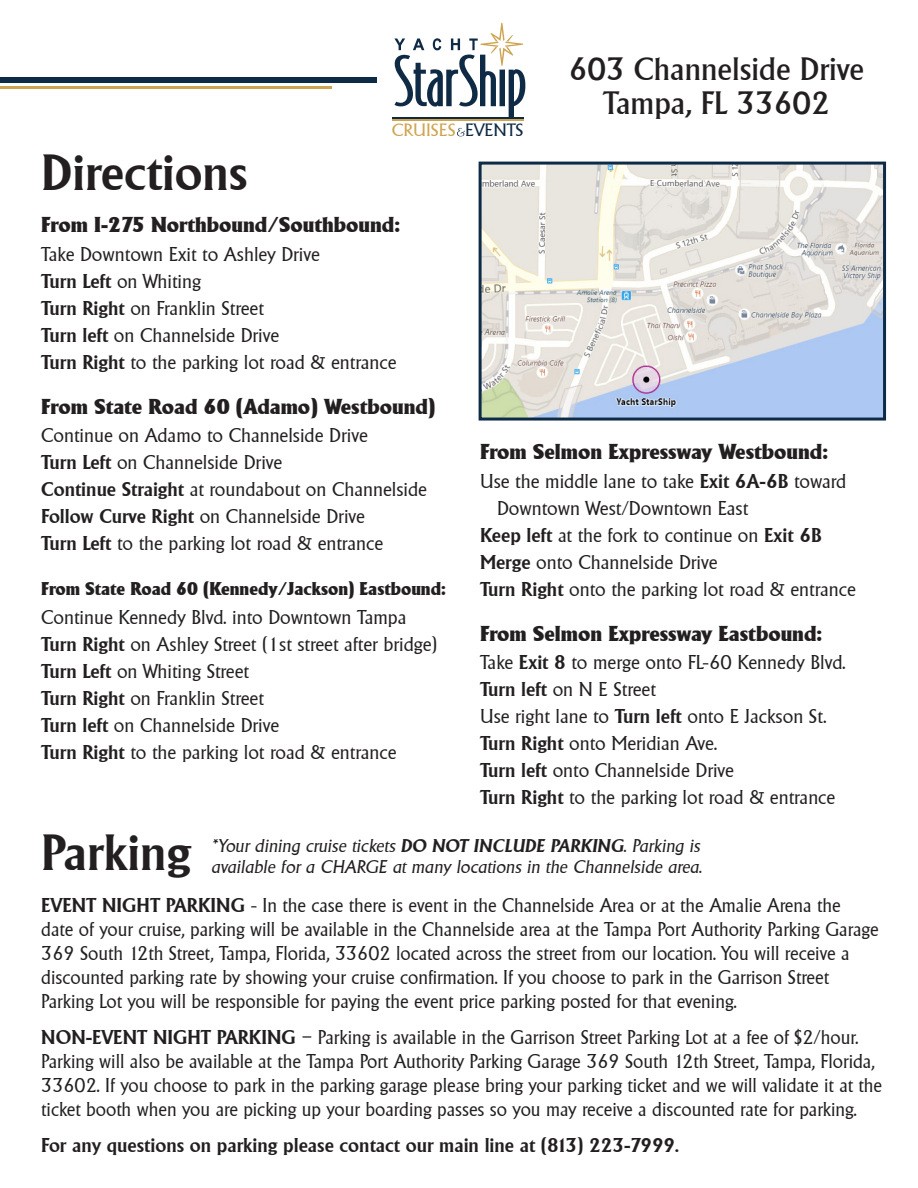
<style>
.page{position:relative;width:918px;height:1188px;background:#fff}
.page>*{position:absolute;margin:0;border:0;box-sizing:border-box;transform-origin:0 0}
.t1{font:600 49.5px "Adelon";color:#231f20}
.t2{font:500 31.5px "Adelon";color:#231f20}
.No_Spacing{font:800 21px "Adelon";color:#231f20}
.No_Spacing-2{font:19.5px/24px "Adelon";color:#231f20}
.No_Spacing-3{font:600 19.5px "Adelon";color:#231f20}
.No_Spacing-4{font:italic 18px "Adelon";color:#231f20}
.No_Spacing-5{font:800 18px "Adelon";color:#231f20}
.t3{font:17.4px "Adelon";color:#cea450;scale:1.07 1}
.s1{color:#0e2a45}
.s2{font-weight:600}
</style>
<div class="page">
<div style="left:0;top:78px;width:376px;height:5px;background:#0d2a46"></div>
<hr style="left:0;top:86px;width:332px;height:3px;background:#cda44f">
<svg style="left:394px;top:23px;width:131px;height:94px"></svg>
<hr style="left:393px;top:119px;width:131px;height:2px;background:#cea450">
<hr style="left:393px;top:117px;width:131px;height:1px;background:#0e2a45">
<svg style="left:457px;top:128px;width:8px;height:9px"></svg>
<img style="left:483px;top:166px;width:399px;height:251px">
<div style="left:479px;top:162px;width:407px;height:259px;border:3px solid #0d2a46"></div>
<p class="t1" style="left:41px;top:144px;width:208px">Directions</p>
<p class="t3" style="left:392px;top:120px;width:125px">CRUISES <span class="s1">EVENTS</span></p>
<p class="t2" style="left:569px;top:50px;width:297px">603 Channelside Drive</p>
<p class="t2" style="left:603px;top:85px;width:228px">Tampa, FL 33602</p>
<p class="No_Spacing" style="left:41px;top:212px;width:360px">From I-275 Northbound/Southbound:</p>
<p class="No_Spacing-2" style="left:41px;top:242px;width:280px">Take Downtown Exit to Ashley Drive</p>
<p class="No_Spacing-2" style="left:41px;top:269px;width:161px"><span class="s2">Turn Left</span> on Whiting</p>
<p class="No_Spacing-2" style="left:41px;top:296px;width:224px"><span class="s2">Turn Right</span> on Franklin Street</p>
<p class="No_Spacing-2" style="left:41px;top:323px;width:239px"><span class="s2">Turn left</span> on Channelside Drive</p>
<p class="No_Spacing-2" style="left:41px;top:350px;width:357px"><span class="s2">Turn Right</span> to the parking lot road &amp; entrance</p>
<p class="No_Spacing" style="left:41px;top:394px;width:396px">From State Road 60 (Adamo) Westbound)</p>
<p class="No_Spacing-2" style="left:41px;top:423px;width:328px">Continue on Adamo to Channelside Drive</p>
<p class="No_Spacing-2" style="left:41px;top:450px;width:243px"><span class="s2">Turn Left</span> on Channelside Drive</p>
<p class="No_Spacing-2" style="left:41px;top:477px;width:387px"><span class="s2">Continue Straight</span> at roundabout on Channelside</p>
<p class="No_Spacing-2" style="left:41px;top:504px;width:325px"><span class="s2">Follow Curve Right</span> on Channelside Drive</p>
<p class="No_Spacing-2" style="left:41px;top:531px;width:343px"><span class="s2">Turn Left</span> to the parking lot road &amp; entrance</p>
<p class="No_Spacing-5" style="left:41px;top:578px;width:406px">From State Road 60 (Kennedy/Jackson) Eastbound:</p>
<p class="No_Spacing-2" style="left:41px;top:605px;width:367px">Continue Kennedy Blvd. into Downtown Tampa</p>
<p class="No_Spacing-2" style="left:41px;top:632px;width:398px"><span class="s2">Turn Right</span> on Ashley Street (1st street after bridge)</p>
<p class="No_Spacing-2" style="left:41px;top:659px;width:209px"><span class="s2">Turn Left</span> on Whiting Street</p>
<p class="No_Spacing-2" style="left:41px;top:686px;width:224px"><span class="s2">Turn Right</span> on Franklin Street</p>
<p class="No_Spacing-2" style="left:41px;top:713px;width:239px"><span class="s2">Turn left</span> on Channelside Drive</p>
<p class="No_Spacing-2" style="left:41px;top:740px;width:357px"><span class="s2">Turn Right</span> to the parking lot road &amp; entrance</p>
<p class="No_Spacing" style="left:480px;top:439px;width:350px">From Selmon Expressway Westbound:</p>
<p class="No_Spacing-2" style="left:480px;top:469px;width:368px">Use the middle lane to take <span class="s2">Exit 6A-6B</span> toward</p>
<p class="No_Spacing-2" style="left:497px;top:496px;width:253px">Downtown West/Downtown East</p>
<p class="No_Spacing-2" style="left:480px;top:523px;width:343px"><span class="s2">Keep left</span> at the fork to continue on <span class="s2">Exit 6B</span></p>
<p class="No_Spacing-2" style="left:480px;top:550px;width:239px"><span class="s2">Merge</span> onto Channelside Drive</p>
<p class="No_Spacing-2" style="left:480px;top:577px;width:377px"><span class="s2">Turn Right</span> onto the parking lot road &amp; entrance</p>
<p class="No_Spacing" style="left:480px;top:621px;width:344px">From Selmon Expressway Eastbound:</p>
<p class="No_Spacing-2" style="left:480px;top:650px;width:367px">Take <span class="s2">Exit 8</span> to merge onto FL-60 Kennedy Blvd.</p>
<p class="No_Spacing-2" style="left:480px;top:677px;width:177px"><span class="s2">Turn left</span> on N E Street</p>
<p class="No_Spacing-2" style="left:480px;top:704px;width:348px">Use right lane to <span class="s2">Turn left</span> onto E Jackson St.</p>
<p class="No_Spacing-2" style="left:480px;top:731px;width:238px"><span class="s2">Turn Right</span> onto Meridian Ave.</p>
<p class="No_Spacing-2" style="left:480px;top:758px;width:256px"><span class="s2">Turn left</span> onto Channelside Drive</p>
<p class="No_Spacing-2" style="left:480px;top:785px;width:357px"><span class="s2">Turn Right</span> to the parking lot road &amp; entrance</p>
<p class="t1" style="left:41px;top:824px;width:151px">Parking</p>
<p class="No_Spacing-4" style="left:211px;top:835px;width:490px">*Your dining cruise tickets <span class="s2">DO NOT INCLUDE PARKING</span>. Parking is</p>
<p class="No_Spacing-4" style="left:211px;top:856px;width:492px">available for a CHARGE at many locations in the Channelside area.</p>
<p class="No_Spacing-2" style="left:41px;top:893px;width:839px"><span class="s2">EVENT NIGHT PARKING</span> - In the case there is event in the Channelside Area or at the Amalie Arena the<br>date of your cruise, parking will be available in the Channelside area at the Tampa Port Authority Parking Garage 369 South 12th Street, Tampa, Florida, 33602 located across the street from our location. You will receive a discounted parking rate by showing your cruise confirmation. If you choose to park in the Garrison Street Parking Lot you will be responsible for paying the event price parking posted for that evening.</p>
<p class="No_Spacing-2" style="left:41px;top:1025px;width:842px"><span class="s2">NON-EVENT NIGHT PARKING</span> – Parking is available in the Garrison Street Parking Lot at a fee of $2/hour.<br>Parking will also be available at the Tampa Port Authority Parking Garage 369 South 12th Street, Tampa, Florida, 33602. If you choose to park in the parking garage please bring your parking ticket and we will validate it at the ticket booth when you are picking up your boarding passes so you may receive a discounted rate for parking.</p>
<p class="No_Spacing-3" style="left:41px;top:1134px;width:639px">For any questions on parking please contact our main line at (813) 223-7999.</p>
</div>
